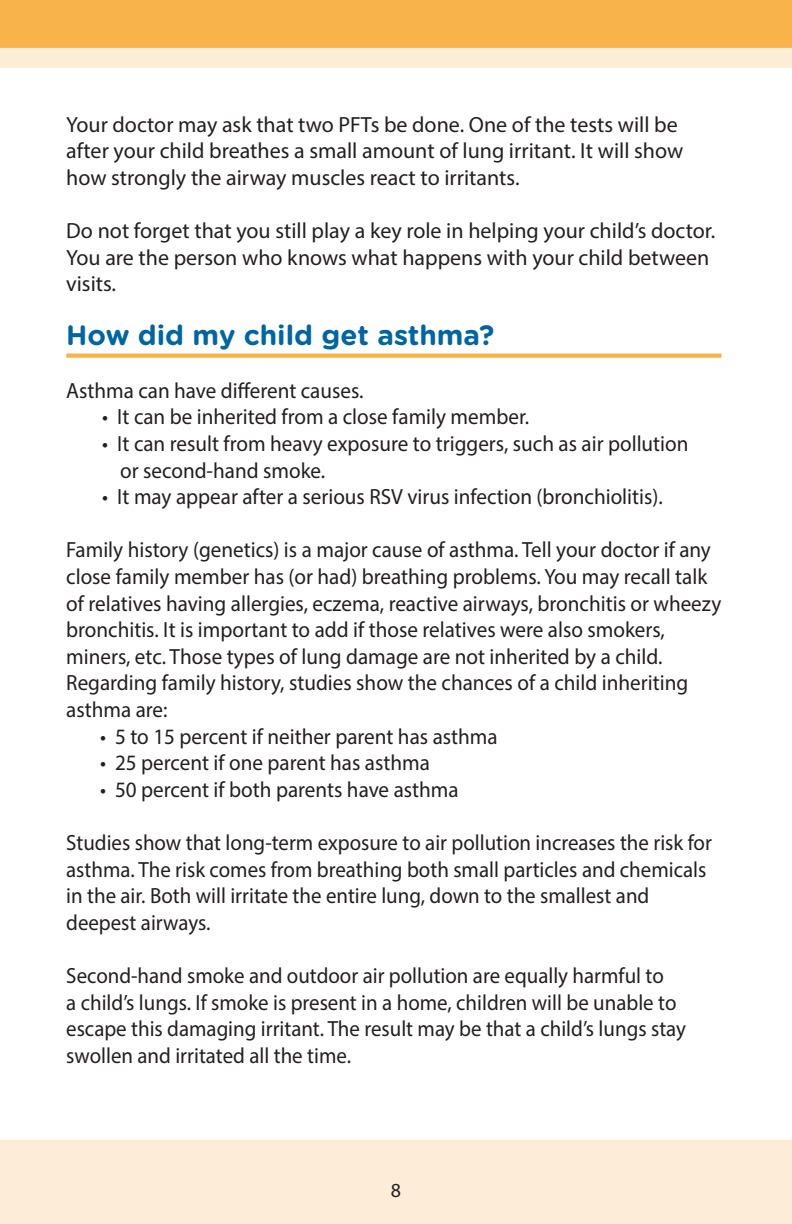
<style>
.page{position:relative;width:792px;height:1224px;background:#fff}
.page>*{position:absolute;margin:0;border:0;box-sizing:border-box;transform-origin:0 0}
.t1{font:700 28px "Gotham Rounded";color:#0065a4}
.t2{font:22px/26.6px "Myriad Pro";color:#231f20;scale:.96 1}
.t3{font:22px/26.6px "Myriad Pro";color:#231f20;scale:.95 1}
.t4{font:22px/26.6px "Myriad Pro";color:#231f20}
.t5{font:20px "Myriad Pro";color:#231f20}
</style>
<div class="page">
<img style="left:0;top:0;width:792px;height:1224px">
<div style="left:66px;top:353px;width:655px;height:5px;background:#f7b34a"></div>
<p class="t4" style="left:66px;top:111px;width:619px">Your doctor may ask that two PFTs be done. One of the tests will be after your child breathes a small amount of lung irritant. It will show how strongly the airway muscles react to irritants.</p>
<p class="t4" style="left:66px;top:217px;width:651px">Do not forget that you still play a key role in helping your child’s doctor.<br>You are the person who knows what happens with your child between visits.</p>
<p class="t1" style="left:66px;top:314px;width:430px">How did my child get asthma?</p>
<p class="t2" style="left:66px;top:377px;width:311px">Asthma can have different causes.</p>
<p class="t2" style="left:102px;top:403px;width:446px">• It can be inherited from a close family member.</p>
<p class="t2" style="left:120px;top:430px;width:594px;text-indent:-18px">• It can result from heavy exposure to triggers, such as air pollution or second-hand smoke.</p>
<p class="t2" style="left:102px;top:483px;width:586px">• It may appear after a serious RSV virus infection (bronchiolitis).</p>
<p class="t2" style="left:66px;top:536px;width:684px">Family history (genetics) is a major cause of asthma. Tell your doctor if any close family member has (or had) breathing problems. You may recall talk of relatives having allergies, eczema, reactive airways, bronchitis or wheezy bronchitis. It is important to add if those relatives were also smokers, miners, etc. Those types of lung damage are not inherited by a child.</p>
<p class="t2" style="left:66px;top:669px;width:649px">Regarding family history, studies show the chances of a child inheriting asthma are:</p>
<p class="t2" style="left:100px;top:722px;width:416px">• 5 to 15 percent if neither parent has asthma</p>
<p class="t2" style="left:100px;top:749px;width:345px">• 25 percent if one parent has asthma</p>
<p class="t2" style="left:100px;top:776px;width:375px">• 50 percent if both parents have asthma</p>
<p class="t3" style="left:66px;top:829px;width:681px">Studies show that long-term exposure to air pollution increases the risk for asthma. The risk comes from breathing both small particles and chemicals in the air. Both will irritate the entire lung, down to the smallest and deepest airways.</p>
<p class="t3" style="left:66px;top:962px;width:654px">Second-hand smoke and outdoor air pollution are equally harmful to<br>a child’s lungs. If smoke is present in a home, children will be unable to escape this damaging irritant. The result may be that a child’s lungs stay swollen and irritated all the time.</p>
<p class="t5" style="left:391px;top:1178px;width:12px">8</p>
</div>
